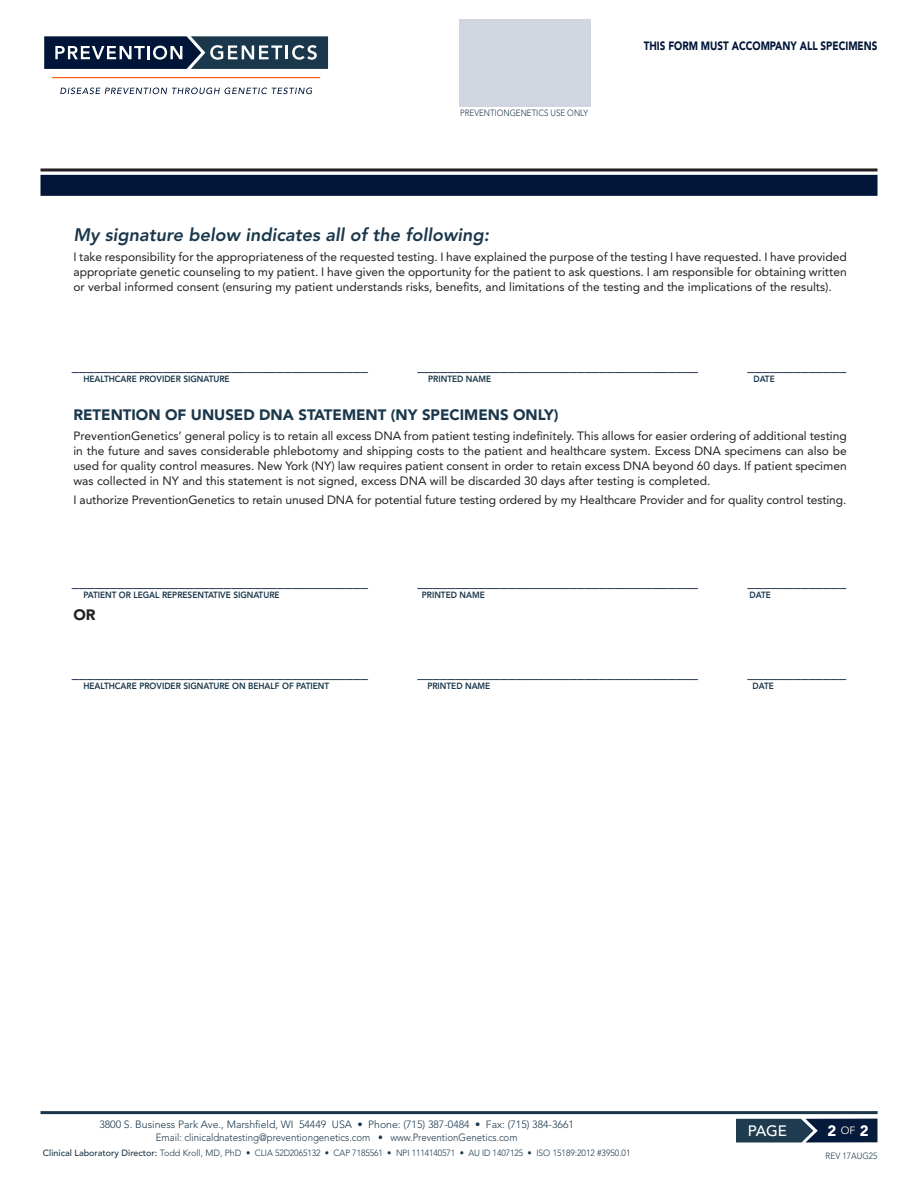
<style>
.page{position:relative;width:918px;height:1188px;background:#fff}
.page>*{position:absolute;margin:0;border:0;box-sizing:border-box;transform-origin:0 0}
.t1{font:italic 800 18px "Avenir LT Std";color:#1a374b}
.t2{font:900 16.5px "Avenir LT Std";color:#001537;scale:.92 1}
.t3{font:900 15px "Avenir LT Std";color:#1a374b}
.t4{font:500 15px "Avenir LT Std";color:#fff}
.t5{font:900 15px "Avenir LT Std";color:#fff}
.t6{font:900 15px "Avenir LT Std";color:#231f20}
.t7{font:12px/15px "Avenir LT Std";letter-spacing:-.01em;color:#231f20;text-align:justify}
.t8{font:900 12px "Avenir LT Std";color:#001537;scale:.82 1}
.t9{font:300 10.5px "Avenir LT Std";color:#1a374b}
.t10{font:300 10.5px "Avenir LT Std";color:#1a374b;scale:.92 1}
.t11{font:800 9px "Avenir LT Std";color:#1a374b;scale:.92 1}
.t12{font:300 9px "Avenir LT Std";color:#1a374b}
.t13{font:300 9px "Avenir LT Std";color:#1a374b;scale:.89 1}
.t14{font:300 9px "Avenir LT Std";color:#1a374b;scale:.92 1}
.s1{font-weight:500}
.s2{font-weight:400;font-size:10.5px}
</style>
<div class="page">
<div style="left:40px;top:175px;width:838px;height:21px;background:#001537"></div>
<hr style="left:40px;top:168px;width:838px;height:3px;background:#231f20">
<svg style="left:44px;top:36px;width:284px;height:33px;background:#33485f"></svg>
<svg style="left:60px;top:88px;width:252px;height:6px"></svg>
<hr style="left:52px;top:77px;width:268px;height:1px;background:#f26221">
<div style="left:459px;top:19px;width:132px;height:88px;background:#d1d5e0"></div>
<hr style="left:40px;top:1111px;width:838px;height:3px;background:#1a374b">
<svg style="left:736px;top:1119px;width:142px;height:23px;background:#1b324b"></svg>
<p class="t13" style="left:460px;top:108px;width:145px">PREVENTIONGENETICS USE ONLY</p>
<p class="t8" style="left:644px;top:38px;width:287px">THIS FORM MUST ACCOMPANY ALL SPECIMENS</p>
<p class="t1" style="left:73px;top:225px;width:417px">My signature below indicates all of the following:</p>
<p class="t7" style="left:73px;top:249px;width:775px">I take responsibility for the appropriateness of the requested testing. I have explained the purpose of the testing I have requested. I have provided appropriate genetic counseling to my patient. I have given the opportunity for the patient to ask questions. I am responsible for obtaining written or verbal informed consent (ensuring my patient understands risks, benefits, and limitations of the testing and the implications of the results).</p>
<p class="t2" style="left:72px;top:355px;width:323px">_______________________________________</p>
<p class="t2" style="left:417px;top:355px;width:307px">_____________________________________</p>
<p class="t2" style="left:748px;top:355px;width:109px">_____________</p>
<p class="t11" style="left:83px;top:373px;width:161px">HEALTHCARE PROVIDER SIGNATURE</p>
<p class="t11" style="left:428px;top:373px;width:70px">PRINTED NAME</p>
<p class="t11" style="left:753px;top:373px;width:25px">DATE</p>
<p class="t3" style="left:73px;top:406px;width:487px">RETENTION OF UNUSED DNA STATEMENT (NY SPECIMENS ONLY)</p>
<p class="t7" style="left:73px;top:428px;width:775px">PreventionGenetics’ general policy is to retain all excess DNA from patient testing indefinitely. This allows for easier ordering of additional testing in the future and saves considerable phlebotomy and shipping costs to the patient and healthcare system. Excess DNA specimens can also be used for quality control measures. New York (NY) law requires patient consent in order to retain excess DNA beyond 60 days. If patient specimen was collected in NY and this statement is not signed, excess DNA will be discarded 30 days after testing is completed.</p>
<p class="t7" style="left:73px;top:492px;width:774px">I authorize PreventionGenetics to retain unused DNA for potential future testing ordered by my Healthcare Provider and for quality control testing.</p>
<p class="t2" style="left:72px;top:571px;width:323px">_______________________________________</p>
<p class="t2" style="left:417px;top:571px;width:307px">_____________________________________</p>
<p class="t2" style="left:748px;top:571px;width:109px">_____________</p>
<p class="t11" style="left:83px;top:589px;width:215px">PATIENT OR LEGAL REPRESENTATIVE SIGNATURE</p>
<p class="t11" style="left:422px;top:589px;width:70px">PRINTED NAME</p>
<p class="t11" style="left:750px;top:589px;width:25px">DATE</p>
<p class="t6" style="left:73px;top:605px;width:24px">OR</p>
<p class="t2" style="left:72px;top:663px;width:323px">_______________________________________</p>
<p class="t2" style="left:417px;top:663px;width:307px">_____________________________________</p>
<p class="t2" style="left:748px;top:663px;width:109px">_____________</p>
<p class="t11" style="left:83px;top:680px;width:269px">HEALTHCARE PROVIDER SIGNATURE ON BEHALF OF PATIENT</p>
<p class="t11" style="left:427px;top:680px;width:70px">PRINTED NAME</p>
<p class="t11" style="left:753px;top:680px;width:25px">DATE</p>
<p class="t9" style="left:99px;top:1118px;width:476px">3800 S. Business Park Ave., Marshfield, WI 54449 USA • Phone: (715) 387-0484 • Fax: (715) 384-3661</p>
<p class="t10" style="left:156px;top:1131px;width:395px">Email: clinicaldnatesting@preventiongenetics.com • www.PreventionGenetics.com</p>
<p class="t12" style="left:43px;top:1148px;width:589px"><span class="s1">Clinical Laboratory Director:</span> Todd Kroll, MD, PhD • CLIA 52D2065132 • CAP 7185561 • NPI 1114140571 • AU ID 1407125 • ISO 15189:2012 #3950.01</p>
<p class="t4" style="left:748px;top:1122px;width:41px">PAGE</p>
<p class="t5" style="left:828px;top:1121px;width:43px">2 <span class="s2">OF</span> 2</p>
<p class="t14" style="left:826px;top:1150px;width:58px">REV 17AUG25</p>
</div>
